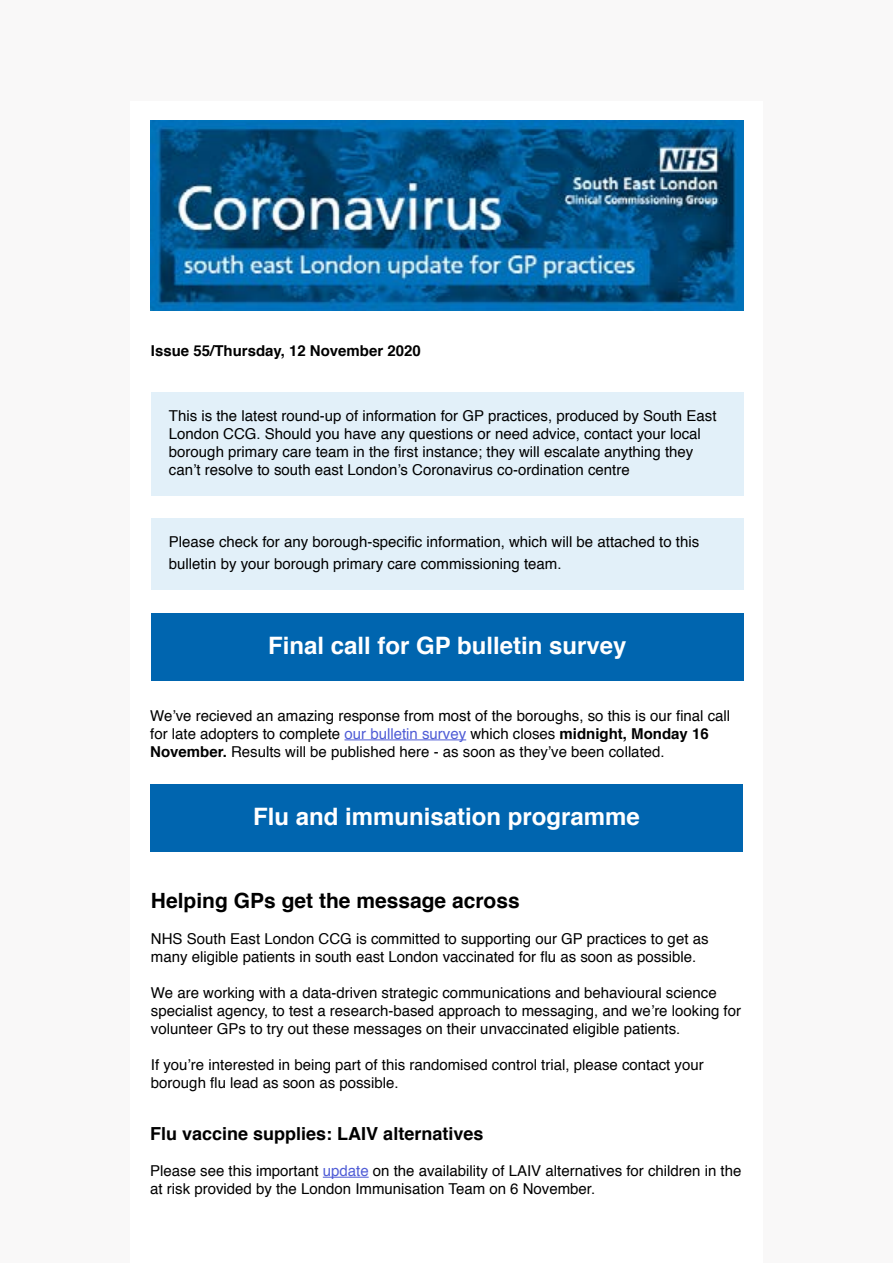
<style>
.page{position:relative;width:893px;height:1263px;background:#fff}
.page>*{position:absolute;margin:0;border:0;box-sizing:border-box;transform-origin:0 0}
.t1{font:700 24px "Helvetica";color:#fff}
.t2{font:700 21px "Helvetica";color:#000}
.t3{font:700 18px "Helvetica";color:#000}
.t4{font:15px/18px "Helvetica";color:#000}
.t5{font:700 15px "Helvetica";color:#000}
.s1{color:#4f5cd6}
.s2{font-weight:700}
</style>
<div class="page">
<img style="left:151px;top:120px;width:592px;height:190px">
<div style="left:0;top:0;width:129px;height:1263px;background:#f9f8f8"></div>
<div style="left:764px;top:0;width:129px;height:1263px;background:#f9f8f8"></div>
<div style="left:129px;top:1px;width:635px;height:100px;background:#f9f8f8"></div>
<div style="left:151px;top:392px;width:592px;height:103px;background:#e2f0f9"></div>
<div style="left:151px;top:518px;width:592px;height:72px;background:#e2f0f9"></div>
<div style="left:151px;top:613px;width:592px;height:67px;background:#0065af"></div>
<hr style="left:344px;top:739px;width:122px;height:1px;background:#4f5cd6">
<div style="left:150px;top:784px;width:593px;height:67px;background:#0065af"></div>
<hr style="left:323px;top:1177px;width:46px;height:1px;background:#4f5cd6">
<p class="t5" style="left:151px;top:339px;width:271px">Issue 55/Thursday, 12 November 2020</p>
<p class="t4" style="left:169px;top:407px;width:549px">This is the latest round-up of information for GP practices, produced by South East London CCG. Should you have any questions or need advice, contact your local borough primary care team in the first instance; they will escalate anything they can’t resolve to south east London’s Coronavirus co-ordination centre</p>
<p class="t4" style="left:169px;top:532px;width:532px;line-height:21.6px">Please check for any borough-specific information, which will be attached to this bulletin by your borough primary care commissioning team.</p>
<h1 class="t1" style="left:268px;top:626px;width:360px">Final call for GP bulletin survey</h1>
<p class="t4" style="left:150px;top:707px;width:581px">We’ve recieved an amazing response from most of the boroughs, so this is our final call for late adopters to complete <span class="s1">our bulletin survey</span> which closes <span class="s2">midnight, Monday 16<br>November.</span> Results will be published here - as soon as they’ve been collated.</p>
<h1 class="t1" style="left:253px;top:797px;width:388px">Flu and immunisation programme</h1>
<h2 class="t2" style="left:151px;top:884px;width:370px">Helping GPs get the message across</h2>
<p class="t4" style="left:151px;top:930px;width:559px">NHS South East London CCG is committed to supporting our GP practices to get as many eligible patients in south east London vaccinated for flu as soon as possible.</p>
<p class="t4" style="left:151px;top:984px;width:592px">We are working with a data-driven strategic communications and behavioural science specialist agency, to test a research-based approach to messaging, and we’re looking for volunteer GPs to try out these messages on their unvaccinated eligible patients.</p>
<p class="t4" style="left:151px;top:1056px;width:554px">If you’re interested in being part of this randomised control trial, please contact your borough flu lead as soon as possible.</p>
<p class="t3" style="left:150px;top:1119px;width:335px">Flu vaccine supplies: LAIV alternatives</p>
<p class="t4" style="left:150px;top:1162px;width:593px">Please see this important <span class="s1">update</span> on the availability of LAIV alternatives for children in the at risk provided by the London Immunisation Team on 6 November.</p>
</div>
